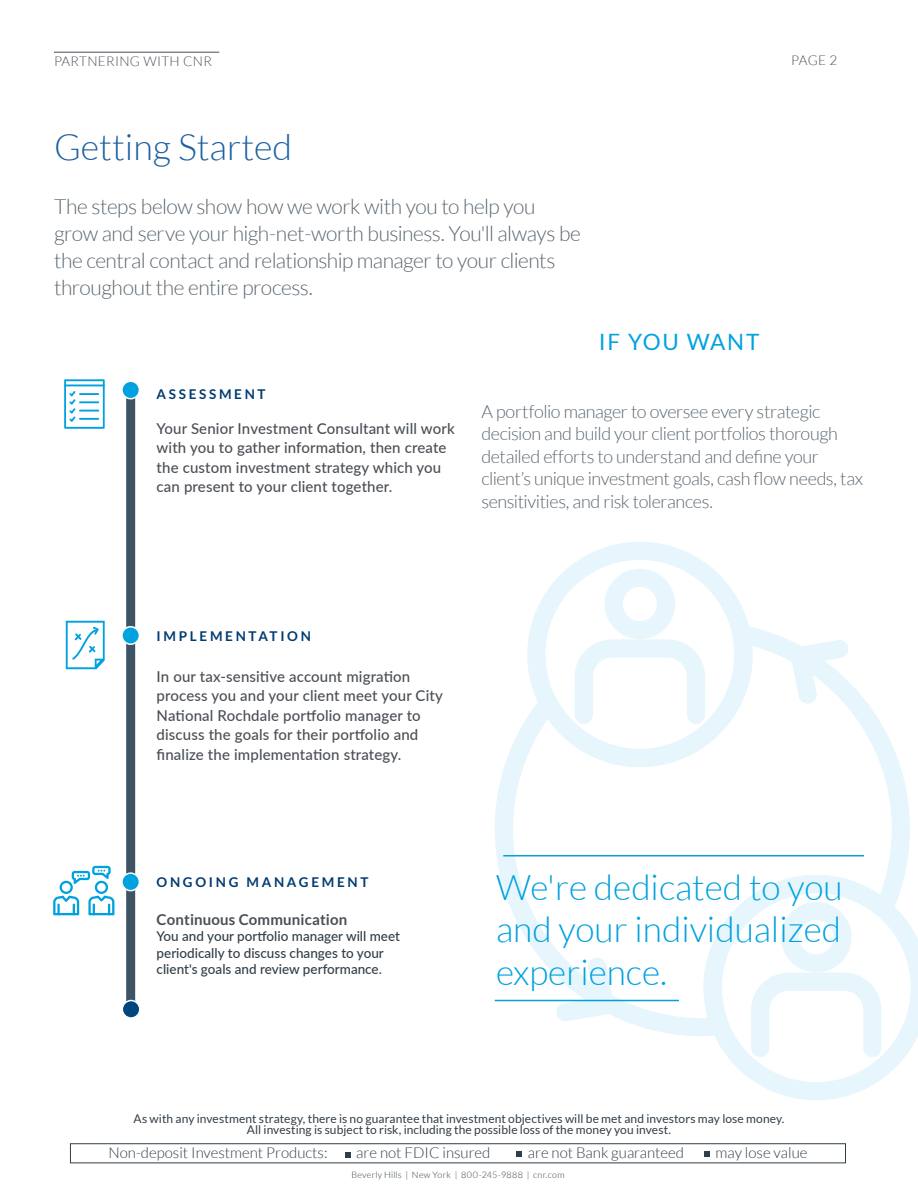
<style>
.page{position:relative;width:918px;height:1188px;background:#fff}
.page>*{position:absolute;margin:0;border:0;box-sizing:border-box;transform-origin:0 0}
.t1{font:300 36px "Lato";color:#1c60a1}
.Call_Cyan{font:300 35.4px/42.5px "Lato";color:#00a2df;text-align:justify}
.SubHead{font:22.5px "Lato";letter-spacing:.075em;color:#00a2df}
.IntroPAragraph{font:300 21px/27px "Lato";letter-spacing:-.025em;color:#5a6670}
.IntroPAragraph-2{font:300 18px/22.5px "Lato";letter-spacing:-.025em;color:#5a6670}
.List_Head{font:500 15px/19.5px "Lato";letter-spacing:.01em;color:#4a4f55}
.t2{font:300 15px "Lato";color:#313e48}
.List_Head-2{font:700 15px "Lato";letter-spacing:.01em;color:#4a4f55}
.List_Body{font:500 13.5px/16.5px "Lato";color:#313e48}
.t3{font:700 13.5px "Lato";letter-spacing:.2em;color:#003b71}
.t4{font:300 13.5px "Lato";letter-spacing:.025em;color:#4a4f55}
.body_copy_subhead{font:12px "Lato";letter-spacing:.005em;color:#313e48}
.t5{font:300 9px "Lato";letter-spacing:.025em;color:#313e48}
</style>
<div class="page">
<hr style="left:54px;top:52px;width:165px;height:1px;background:#4a4f55">
<svg style="left:531px;top:542px;width:218px;height:83px"></svg>
<svg style="left:715px;top:926px;width:203px;height:174px"></svg>
<svg style="left:495px;top:625px;width:415px;height:411px"></svg>
<svg style="left:791px;top:639px;width:58px;height:65px"></svg>
<svg style="left:556px;top:957px;width:58px;height:64px"></svg>
<svg style="left:66px;top:621px;width:39px;height:48px"></svg>
<svg style="left:53px;top:866px;width:61px;height:49px"></svg>
<div style="left:126px;top:390px;width:9px;height:237px;background:#3e5364"></div>
<div style="left:126px;top:636px;width:9px;height:371px;background:#3e5364"></div>
<div style="left:122px;top:381px;width:17px;height:18px;background:#00a1df;border-radius:50%"></div>
<div style="left:121px;top:380px;width:19px;height:19px;border:2px solid #fff;border-radius:50%"></div>
<div style="left:122px;top:627px;width:17px;height:17px;background:#00a2df;border-radius:50%"></div>
<div style="left:121px;top:626px;width:19px;height:19px;border:2px solid #fff;border-radius:50%"></div>
<div style="left:122px;top:873px;width:17px;height:18px;background:#00a1df;border-radius:50%"></div>
<div style="left:121px;top:872px;width:19px;height:19px;border:2px solid #fff;border-radius:50%"></div>
<div style="left:122px;top:1001px;width:18px;height:17px;background:#00467e;border-radius:50%"></div>
<div style="left:122px;top:1000px;width:19px;height:19px;border:2px solid #fff;border-radius:50%"></div>
<svg style="left:64px;top:379px;width:41px;height:50px"></svg>
<hr style="left:503px;top:855px;width:361px;height:2px;background:#00a2df">
<hr style="left:495px;top:1000px;width:184px;height:1px;background:#00a2df">
<svg style="left:345px;top:1152px;width:5px;height:6px"></svg>
<svg style="left:517px;top:1151px;width:5px;height:6px"></svg>
<svg style="left:704px;top:1151px;width:6px;height:6px"></svg>
<p class="t4" style="left:54px;top:54px;width:160px">PARTNERING WITH CNR</p>
<p class="t4" style="left:791px;top:53px;width:47px">PAGE 2</p>
<h2 class="t1" style="left:54px;top:128px;width:240px">Getting Started</h2>
<p class="IntroPAragraph" style="left:54px;top:193px;width:529px">The steps below show how we work with you to help you grow and serve your high-net-worth business. You'll always be the central contact and relationship manager to your clients throughout the entire process.</p>
<h3 class="t3" style="left:157px;top:387px;width:111px">ASSESSMENT</h3>
<p class="SubHead" style="left:599px;top:330px;width:162px">IF YOU WANT</p>
<p class="List_Head" style="left:157px;top:418px;width:300px">Your Senior Investment Consultant will work with you to gather information, then create the custom investment strategy which you can present to your client together.</p>
<p class="IntroPAragraph-2" style="left:481px;top:400px;width:383px">A portfolio manager to oversee every strategic decision and build your client portfolios thorough detailed efforts to understand and define your client’s unique investment goals, cash flow needs, tax sensitivities, and risk tolerances.</p>
<h3 class="t3" style="left:157px;top:628px;width:156px">IMPLEMENTATION</h3>
<p class="List_Head" style="left:157px;top:666px;width:288px">In our tax-sensitive account migration process you and your client meet your City National Rochdale portfolio manager to discuss the goals for their portfolio and finalize the implementation strategy.</p>
<h3 class="t3" style="left:157px;top:875px;width:213px">ONGOING MANAGEMENT</h3>
<p class="List_Head-2" style="left:157px;top:911px;width:192px">Continuous Communication</p>
<p class="List_Body" style="left:157px;top:927px;width:245px">You and your portfolio manager will meet periodically to discuss changes to your client's goals and review performance.</p>
<p class="Call_Cyan" style="left:496px;top:866px;width:348px">We're dedicated to you and your individualized experience.</p>
<p class="body_copy_subhead" style="left:134px;top:1112px;width:652px">As with any investment strategy, there is no guarantee that investment objectives will be met and investors may lose money.</p>
<p class="body_copy_subhead" style="left:247px;top:1123px;width:426px">All investing is subject to risk, including the possible loss of the money you invest.</p>
<p class="t2" style="left:108px;top:1144px;width:221px">Non-deposit Investment Products:</p>
<p class="t2" style="left:356px;top:1144px;width:136px">are not FDIC insured</p>
<p class="t2" style="left:528px;top:1144px;width:158px">are not Bank guaranteed</p>
<p class="t2" style="left:716px;top:1144px;width:93px">may lose value</p>
<p class="t5" style="left:351px;top:1170px;width:215px">Beverly Hills | New York | 800-245-9888 | cnr.com</p>
</div>
